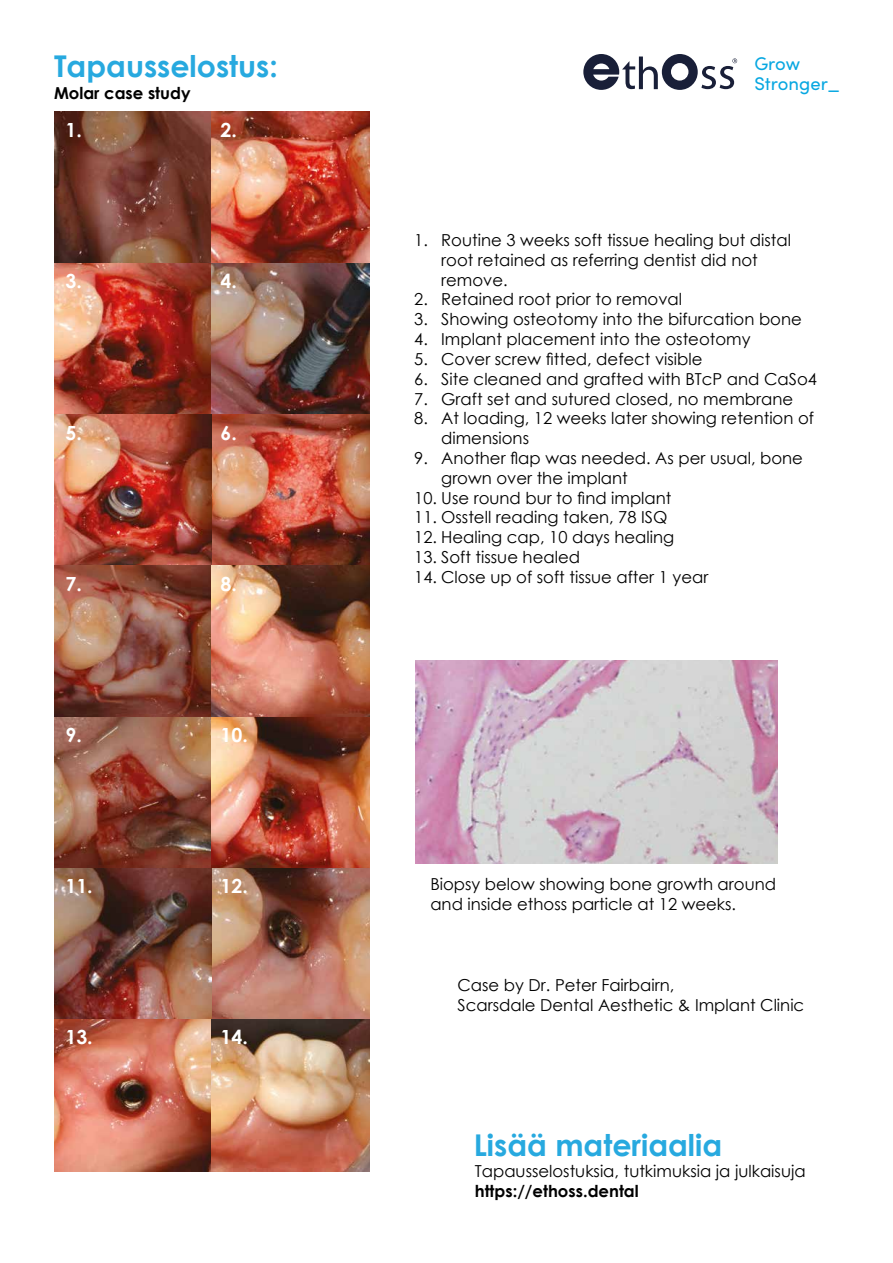
<style>
.page{position:relative;width:893px;height:1263px;background:#fff}
.page>*{position:absolute;margin:0;border:0;box-sizing:border-box;transform-origin:0 0}
.t1{font:700 30px "Century Gothic";color:#27a9df}
.t2{font:700 19.5px "Century Gothic";color:#fff}
.t3{font:18.45px/21px "Sofia Pro";color:#07a7e1}
.t4{font:16.5px/19.8px "Century Gothic";color:#000}
.t5{font:700 16.5px "Century Gothic";color:#000}
</style>
<div class="page">
<img style="left:54px;top:112px;width:316px;height:1059px">
<img style="left:415px;top:660px;width:362px;height:203px">
<svg style="left:583px;top:54px;width:154px;height:36px"></svg>
<h1 class="t1" style="left:54px;top:43px;width:225px">Tapausselostus:</h1>
<p class="t5" style="left:54px;top:81px;width:138px">Molar case study</p>
<p class="t2" style="left:65px;top:115px;width:18px">1.</p>
<p class="t2" style="left:221px;top:115px;width:18px">2.</p>
<p class="t2" style="left:65px;top:266px;width:18px">3.</p>
<p class="t2" style="left:221px;top:266px;width:18px">4.</p>
<p class="t2" style="left:65px;top:418px;width:18px">5.</p>
<p class="t2" style="left:221px;top:418px;width:18px">6.</p>
<p class="t2" style="left:65px;top:569px;width:18px">7.</p>
<p class="t2" style="left:221px;top:569px;width:18px">8.</p>
<p class="t2" style="left:65px;top:720px;width:18px">9.</p>
<p class="t2" style="left:221px;top:720px;width:29px">10.</p>
<p class="t2" style="left:65px;top:871px;width:29px">11.</p>
<p class="t2" style="left:221px;top:871px;width:29px">12.</p>
<p class="t2" style="left:65px;top:1022px;width:29px">13.</p>
<p class="t2" style="left:221px;top:1022px;width:29px">14.</p>
<p class="t3" style="left:754px;top:52px;width:87px">Grow<br>Stronger_</p>
<p class="t4" style="left:441px;top:230px;width:351px;text-indent:-27px">1. Routine 3 weeks soft tissue healing but distal root retained as referring dentist did not remove.</p>
<p class="t4" style="left:414px;top:289px;width:269px">2. Retained root prior to removal</p>
<p class="t4" style="left:414px;top:309px;width:389px">3. Showing osteotomy into the bifurcation bone</p>
<p class="t4" style="left:414px;top:329px;width:338px">4. Implant placement into the osteotomy</p>
<p class="t4" style="left:414px;top:349px;width:290px">5. Cover screw fitted, defect visible</p>
<p class="t4" style="left:414px;top:369px;width:404px">6. Site cleaned and grafted with BTcP and CaSo4</p>
<p class="t4" style="left:414px;top:388px;width:380px">7. Graft set and sutured closed, no membrane</p>
<p class="t4" style="left:441px;top:408px;width:374px;text-indent:-27px">8. At loading, 12 weeks later showing retention of dimensions</p>
<p class="t4" style="left:441px;top:448px;width:363px;text-indent:-27px">9. Another flap was needed. As per usual, bone grown over the implant</p>
<p class="t4" style="left:414px;top:487px;width:259px">10. Use round bur to find implant</p>
<p class="t4" style="left:414px;top:507px;width:255px">11. Osstell reading taken, 78 ISQ</p>
<p class="t4" style="left:414px;top:527px;width:262px">12. Healing cap, 10 days healing</p>
<p class="t4" style="left:414px;top:547px;width:167px">13. Soft tissue healed</p>
<p class="t4" style="left:414px;top:567px;width:296px">14. Close up of soft tissue after 1 year</p>
<p class="t4" style="left:430px;top:874px;width:347px">Biopsy below showing bone growth around and inside ethoss particle at 12 weeks.</p>
<p class="t4" style="left:458px;top:975px;width:348px">Case by Dr. Peter Fairbairn,<br>Scarsdale Dental Aesthetic &amp; Implant Clinic</p>
<h1 class="t1" style="left:474px;top:1122px;width:250px">Lisää materiaalia</h1>
<p class="t4" style="left:475px;top:1161px;width:332px">Tapausselostuksia, tutkimuksia ja julkaisuja</p>
<p class="t5" style="left:475px;top:1178px;width:166px">https://ethoss.dental</p>
</div>
